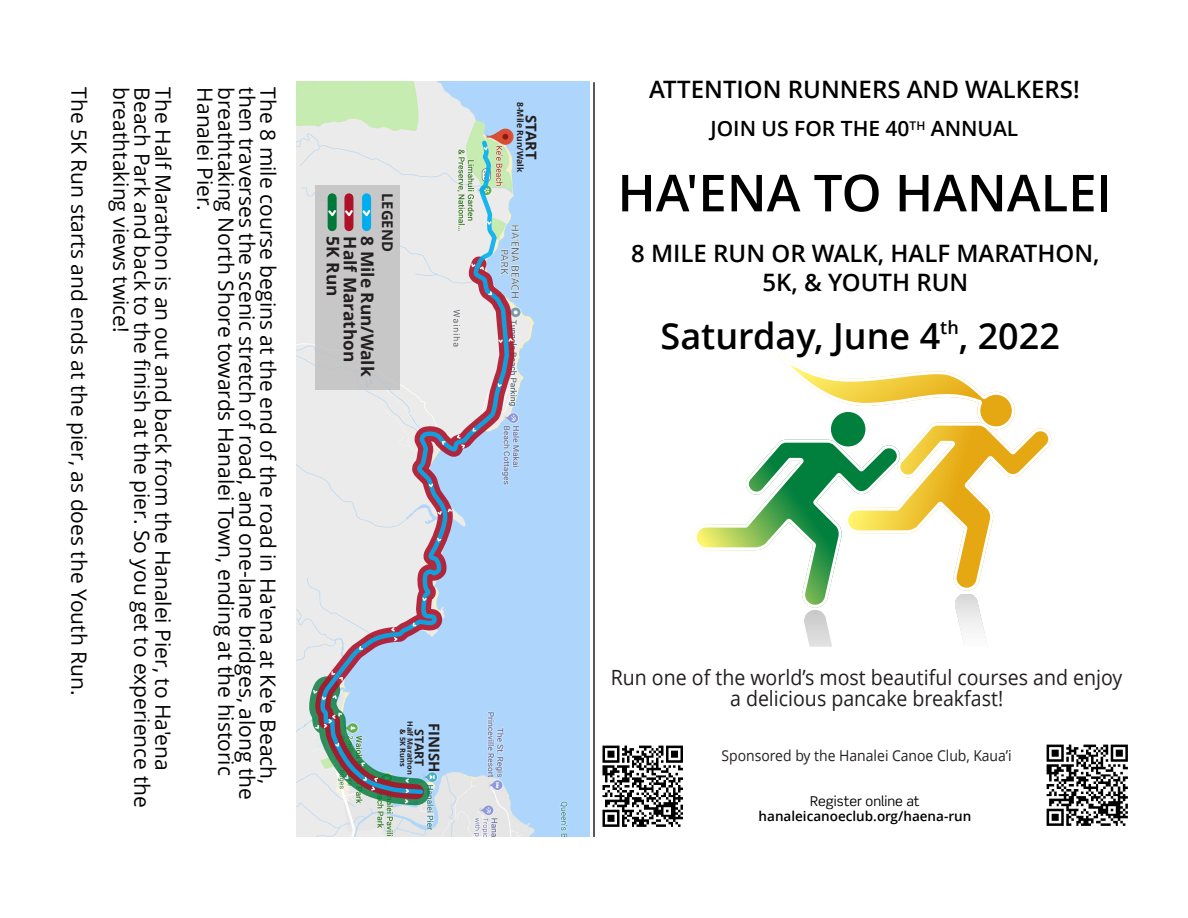
<style>
.page{position:relative;width:1188px;height:918px;background:#fff}
.page>*{position:absolute;margin:0;border:0;box-sizing:border-box;transform-origin:0 0}
.t1{font:600 51px "Open Sans";color:#000}
.t2{font:600 36px "Open Sans";color:#000}
.t3{font:600 24px/28.5px "Open Sans";color:#000;text-align:center}
.t4{font:21px "Open Sans";color:#000}
.t5{font:21px/21px "Open Sans";color:#231f20;text-align:center;scale:.93 1}
.t6{font:600 21px "Open Sans";color:#000}
.t7{font:700 17.25px "Open Sans";color:#231f20}
.t8{font:15px "Open Sans";color:#231f20;scale:.93 1}
.t9{font:700 14.85px "Open Sans";color:#231f20}
.t10{font:600 13.5px "Open Sans";color:#000}
.t11{font:13.5px "Scene Std";color:#000}
.t12{font:700 12.3px "Open Sans";color:#231f20}
.t13{font:600 10.5px/10.5px "Open Sans";color:#5e737e;text-align:center}
.t14{font:700 8.7px "Open Sans";color:#231f20}
.t15{font:700 7.35px/7.4px "Open Sans";color:#231f20;text-align:center}
</style>
<div class="page">
<img style="left:602px;top:745px;width:81px;height:82px">
<img style="left:1046px;top:744px;width:82px;height:82px">
<svg style="left:694px;top:354px;width:357px;height:293px"></svg>
<hr style="left:593px;top:82px;width:2px;height:755px;background:#231f20">
<img style="left:297px;top:81px;width:293px;height:756px">
<svg style="left:305px;top:244px;width:214px;height:564px;background:#cedbea"></svg>
<svg style="left:509px;top:336px;width:5px;height:9px"></svg>
<svg style="left:318px;top:138px;width:191px;height:658px;background:#cfd8e4"></svg>
<svg style="left:297px;top:621px;width:146px;height:201px;background:#b0c2d1"></svg>
<svg style="left:421px;top:596px;width:7px;height:7px"></svg>
<svg style="left:436px;top:537px;width:7px;height:6px"></svg>
<svg style="left:427px;top:482px;width:7px;height:7px"></svg>
<svg style="left:440px;top:440px;width:7px;height:6px"></svg>
<svg style="left:455px;top:427px;width:22px;height:23px"></svg>
<svg style="left:496px;top:382px;width:7px;height:7px"></svg>
<svg style="left:487px;top:290px;width:6px;height:6px"></svg>
<svg style="left:486px;top:220px;width:7px;height:7px"></svg>
<svg style="left:482px;top:145px;width:7px;height:7px"></svg>
<svg style="left:500px;top:225px;width:20px;height:74px"></svg>
<div style="left:316px;top:185px;width:84px;height:205px;background:#c7c7c7"></div>
<div style="left:328px;top:198px;width:9px;height:29px;background:#007839"></div>
<div style="left:344px;top:198px;width:9px;height:29px;background:#ae122a"></div>
<svg style="left:327px;top:208px;width:27px;height:11px"></svg>
<div style="left:362px;top:198px;width:9px;height:29px;background:#00aeef"></div>
<svg style="left:362px;top:208px;width:10px;height:11px"></svg>
<p class="t4" style="left:88px;top:87px;width:609px;rotate:90deg">The 5K Run starts and ends at the pier, as does the Youth Run.</p>
<p class="t4" style="left:130px;top:87px;width:247px;rotate:90deg">breathtaking views twice!</p>
<p class="t4" style="left:151px;top:87px;width:722px;rotate:90deg">Beach Park and back to the finish at the pier. So you get to experience the</p>
<p class="t4" style="left:172px;top:87px;width:685px;rotate:90deg">The Half Marathon is an out and back from the Hanalei Pier, to Ha'ena</p>
<p class="t4" style="left:214px;top:87px;width:125px;rotate:90deg">Hanalei Pier.</p>
<p class="t4" style="left:235px;top:87px;width:690px;rotate:90deg">breathtaking North Shore towards Hanalei Town, ending at the historic</p>
<p class="t4" style="left:256px;top:87px;width:714px;rotate:90deg">then traverses the scenic stretch of road, and one-lane bridges, along the</p>
<p class="t4" style="left:277px;top:87px;width:699px;rotate:90deg">The 8 mile course begins at the end of the road in Ha'ena at Ke'e Beach,</p>
<p class="t9" style="left:394px;top:193px;width:60px;rotate:90deg">LEGEND</p>
<p class="t7" style="left:340px;top:236px;width:61px;rotate:90deg">5K Run</p>
<p class="t7" style="left:357px;top:236px;width:127px;rotate:90deg">Half Marathon</p>
<p class="t7" style="left:374px;top:236px;width:141px;rotate:90deg">8 Mile Run/Walk</p>
<p class="t15" style="left:413px;top:721px;width:55px;rotate:90deg">Half Marathon &amp; 5K Runs</p>
<p class="t9" style="left:440px;top:723px;width:51px;rotate:90deg">FINISH</p>
<p class="t12" style="left:424px;top:729px;width:38px;rotate:90deg">START</p>
<p class="t14" style="left:524px;top:102px;width:72px;rotate:90deg">8-Mile Run/Walk</p>
<p class="t9" style="left:537px;top:115px;width:46px;rotate:90deg">START</p>
<p class="t13" style="left:519px;top:224px;width:76px;rotate:90deg">HA'ENA BEACH<br>PARK</p>
<p class="t3" style="left:649px;top:78px;width:432px">ATTENTION RUNNERS AND WALKERS!</p>
<p class="t6" style="left:711px;top:120px;width:309px">JOIN US FOR THE 40<sup>TH</sup> ANNUAL</p>
<h1 class="t1" style="left:617px;top:172px;width:496px">HA'ENA TO HANALEI</h1>
<p class="t3" style="left:631px;top:242px;width:470px">8 MILE RUN OR WALK, HALF MARATHON,<br>5K, &amp; YOUTH RUN</p>
<h2 class="t2" style="left:661px;top:321px;width:401px">Saturday, June 4<sup>th</sup>, 2022</h2>
<p class="t5" style="left:611px;top:669px;width:552px">Run one of the world’s most beautiful courses and enjoy a delicious pancake breakfast!</p>
<p class="t8" style="left:721px;top:749px;width:314px">Sponsored by the Hanalei Canoe Club, Kaua’i</p>
<p class="t11" style="left:810px;top:796px;width:111px">Register online at</p>
<p class="t10" style="left:759px;top:811px;width:214px">hanaleicanoeclub.org/haena-run</p>
</div>
